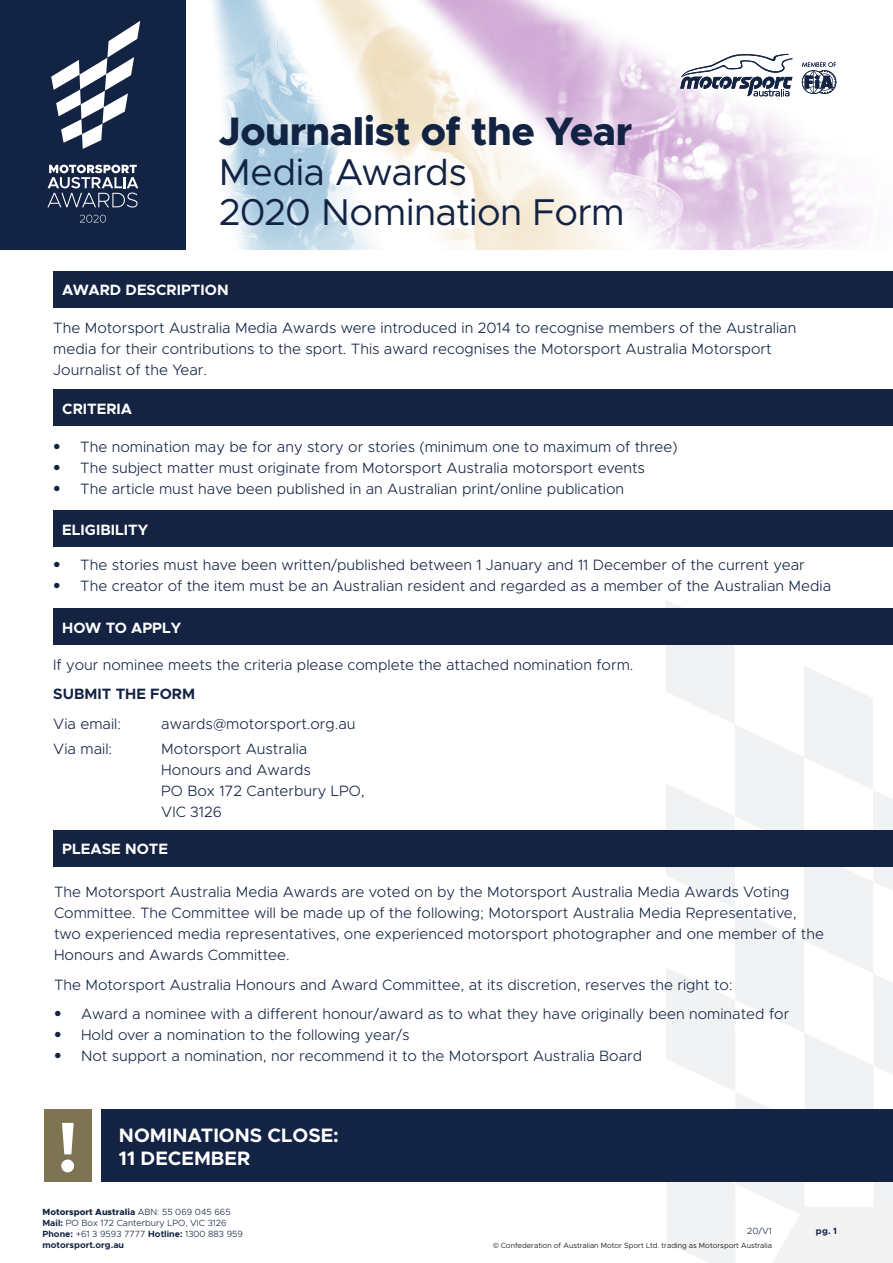
<style>
.page{position:relative;width:893px;height:1263px;background:#fff}
.page>*{position:absolute;margin:0;border:0;box-sizing:border-box;transform-origin:0 0}
.t1{font:700 70.8px "Metropolis";color:#fff}
.t2{font:800 39.9px "Metropolis";letter-spacing:-.01em;color:#132343}
.t3{font:37.5px/39.9px "Metropolis";letter-spacing:-.02em;color:#132343}
.t4{font:700 19.5px "Metropolis";color:#fff}
.t5{font:300 15px/21px "Metropolis";color:#132343}
.t6{font:700 15px "Metropolis";color:#fff}
.t7{font:700 15px "Metropolis";color:#132343}
.t8{font:300 9px/10.8px "Metropolis";color:#132343}
.t9{font:700 9px "Metropolis";color:#132343}
.t10{font:300 7.5px "Metropolis";color:#000}
.s1{font-family:"Helvetica"}
.s2{font-weight:800}
.s3{font-weight:700}
.s4{font-family:"Montserrat"}
</style>
<div class="page">
<img style="left:212px;top:0;width:652px;height:250px">
<div style="left:0;top:0;width:186px;height:250px;background:#132343"></div>
<svg style="left:666px;top:600px;width:227px;height:663px"></svg>
<svg style="left:675px;top:40px;width:189px;height:70px"></svg>
<svg style="left:51px;top:21px;width:89px;height:128px"></svg>
<svg style="left:47px;top:165px;width:91px;height:43px"></svg>
<svg style="left:80px;top:215px;width:26px;height:8px"></svg>
<div style="left:53px;top:271px;width:840px;height:37px;background:#142342"></div>
<div style="left:53px;top:389px;width:840px;height:37px;background:#142342"></div>
<div style="left:53px;top:511px;width:840px;height:36px;background:#142342"></div>
<div style="left:53px;top:608px;width:840px;height:37px;background:#142342"></div>
<div style="left:53px;top:830px;width:840px;height:37px;background:#142342"></div>
<div style="left:102px;top:1109px;width:791px;height:73px;background:#132343"></div>
<div style="left:44px;top:1109px;width:48px;height:73px;background:#7e7453"></div>
<h2 class="t2" style="left:219px;top:106px;width:415px">Journalist of the Year</h2>
<h3 class="t3" style="left:219px;top:152px;width:407px">Media Awards<br>2020 Nomination Form</h3>
<p class="t6" style="left:62px;top:281px;width:168px">AWARD DESCRIPTION</p>
<p class="t5" style="left:53px;top:318px;width:745px">The Motorsport Australia Media Awards were introduced in 2014 to recognise members of the Australian media for their contributions to the sport. This award recognises the Motorsport Australia Motorsport<br>Journalist of the Year.</p>
<p class="t6" style="left:62px;top:399px;width:71px">CRITERIA</p>
<p class="t5" style="left:53px;top:436px;width:626px"><span class="s1">•</span> The nomination may be for any story or stories (minimum one to maximum of three)</p>
<p class="t5" style="left:53px;top:457px;width:593px"><span class="s1">•</span> The subject matter must originate from Motorsport Australia motorsport events</p>
<p class="t5" style="left:53px;top:478px;width:572px"><span class="s1">•</span> The article must have been published in an Australian print/online publication</p>
<p class="t6" style="left:62px;top:520px;width:87px">ELIGIBILITY</p>
<p class="t5" style="left:53px;top:554px;width:753px"><span class="s1">•</span> The stories must have been written/published between 1 January and 11 December of the current year</p>
<p class="t5" style="left:53px;top:575px;width:779px"><span class="s1">•</span> The creator of the item must be an Australian resident and regarded as a member of the Australian Media</p>
<p class="t6" style="left:62px;top:618px;width:120px">HOW TO APPLY</p>
<p class="t5" style="left:53px;top:654px;width:582px">If your nominee meets the criteria please complete the attached nomination form.</p>
<p class="t7" style="left:53px;top:684px;width:143px">SUBMIT THE FORM</p>
<p class="t5" style="left:53px;top:713px;width:69px">Via email:</p>
<p class="t5" style="left:161px;top:713px;width:196px">awards@motorsport.org.au</p>
<p class="t5" style="left:53px;top:738px;width:60px">Via mail:</p>
<p class="t5" style="left:161px;top:738px;width:205px">Motorsport Australia<br>Honours and Awards<br>PO Box 172 Canterbury LPO,<br>VIC 3126</p>
<p class="t6" style="left:62px;top:840px;width:107px">PLEASE NOTE</p>
<p class="t5" style="left:54px;top:881px;width:771px">The Motorsport Australia Media Awards are voted on by the Motorsport Australia Media Awards Voting Committee. The Committee will be made up of the following; Motorsport Australia Media Representative, two experienced media representatives, one experienced motorsport photographer and one member of the Honours and Awards Committee.</p>
<p class="t5" style="left:54px;top:974px;width:680px">The Motorsport Australia Honours and Award Committee, at its discretion, reserves the right to:</p>
<p class="t5" style="left:54px;top:1003px;width:737px"><span class="s1">•</span> Award a nominee with a different honour/award as to what they have originally been nominated for</p>
<p class="t5" style="left:54px;top:1024px;width:357px"><span class="s1">•</span> Hold over a nomination to the following year/s</p>
<p class="t5" style="left:54px;top:1045px;width:590px"><span class="s1">•</span> Not support a nomination, nor recommend it to the Motorsport Australia Board</p>
<h1 class="t1" style="left:57px;top:1102px;width:23px">!</h1>
<h3 class="t4" style="left:119px;top:1122px;width:221px">NOMINATIONS CLOSE:</h3>
<h3 class="t4" style="left:119px;top:1146px;width:133px">11 DECEMBER</h3>
<p class="t8" style="left:43px;top:1207px;width:202px"><span class="s2">Motorsport Australia</span> ABN: 55 069 045 665<br><span class="s3">Mail:</span> PO Box 172 Canterbury LPO, VIC 3126<br><span class="s3">Phone:</span> +61 3 9593 7777 <span class="s3">Hotline:</span> 1300 883 959 <span class="s3">motorsport.org.au</span></p>
<p class="t8" style="left:747px;top:1225px;width:26px">20/V1</p>
<p class="t10" style="left:493px;top:1240px;width:280px"><span class="s4">©</span> Confederation of Australian Motor Sport Ltd. trading as Motorsport Australia</p>
<p class="t9" style="left:816px;top:1225px;width:23px">pg. 1</p>
</div>
